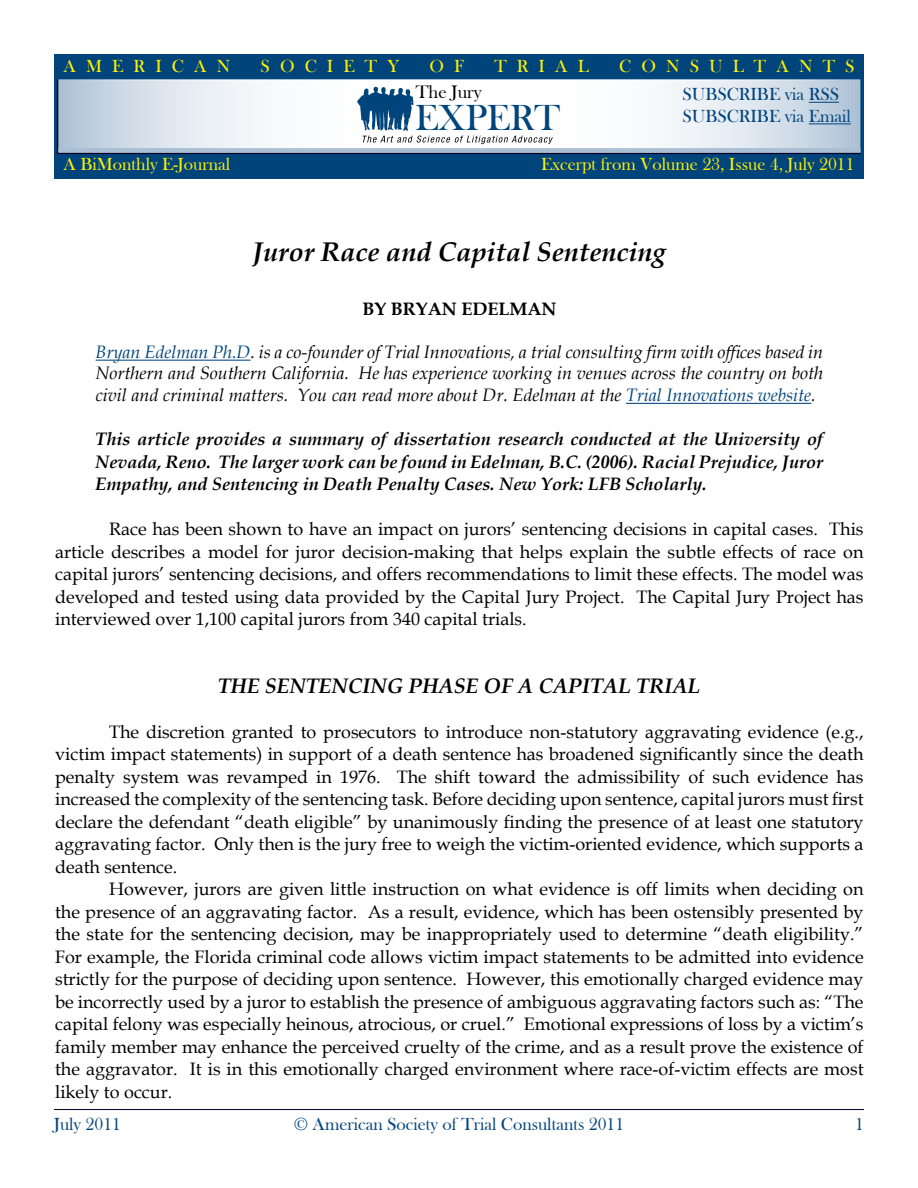
<style>
.page{position:relative;width:918px;height:1188px;background:#fff}
.page>*{position:absolute;margin:0;border:0;box-sizing:border-box;transform-origin:0 0}
.t1{font:37.35px "Bask Old Face";color:#00447c}
.t2{font:italic 700 27px "Book Antiqua";color:#000}
.t3{font:italic 700 21px "Book Antiqua";color:#000}
.t4{font:18.6px "Bask Old Face";color:#000}
.t5{font:18px/22.5px "Book Antiqua";color:#000;text-align:justify}
.t6{font:italic 18px/21.6px "Book Antiqua";color:#000;text-align:justify}
.t7{font:italic 700 18px/22.5px "Book Antiqua";color:#000;text-align:justify}
.t8{font:18px "Bask Old Face";color:#fff200}
.t9{font:18px/21.6px "Bask Old Face";color:#00447c}
.t10{font:700 18px "Book Antiqua";color:#000}
.s1{color:#00447c}
</style>
<div class="page">
<div style="left:54px;top:54px;width:810px;height:125px;background:#00447c"></div>
<svg style="left:61px;top:82px;width:796px;height:66px;background:#e5ebf1"></svg>
<div style="left:58px;top:79px;width:802px;height:74px;border:2px solid #fff"></div>
<hr style="left:809px;top:102px;width:30px;height:1px;background:#00447c">
<hr style="left:809px;top:123px;width:42px;height:1px;background:#00447c">
<svg style="left:357px;top:87px;width:196px;height:57px;background:#d1dbe3"></svg>
<hr style="left:57px;top:79px;width:1px;height:74px;background:#000027">
<hr style="left:57px;top:153px;width:804px;height:1px;background:#000027">
<div style="left:58px;top:148px;width:802px;height:5px;background:#aabfd4"></div>
<hr style="left:54px;top:1109px;width:810px;height:1px;background:#000027">
<hr style="left:96px;top:360px;width:155px;height:1px;background:#00447c">
<hr style="left:626px;top:403px;width:185px;height:1px;background:#00447c">
<p class="t8" style="left:63px;top:57px;width:168px">A M E R I C A N</p>
<p class="t8" style="left:261px;top:57px;width:140px">S O C I E T Y</p>
<p class="t8" style="left:430px;top:57px;width:36px">O F</p>
<p class="t8" style="left:494px;top:57px;width:96px">T R I A L</p>
<p class="t8" style="left:619px;top:57px;width:237px">C O N S U L T A N T S</p>
<p class="t8" style="left:63px;top:154px;width:168px">A BiMonthly E-Journal</p>
<p class="t4" style="left:416px;top:82px;width:67px">The Jury</p>
<h1 class="t1" style="left:415px;top:97px;width:146px">EXPERT</h1>
<p class="t9" style="left:682px;top:84px;width:170px">SUBSCRIBE via RSS<br>SUBSCRIBE via Email</p>
<p class="t8" style="left:541px;top:154px;width:315px">Excerpt from Volume 23, Issue 4, July 2011</p>
<h2 class="t2" style="left:253px;top:233px;width:415px">Juror Race and Capital Sentencing</h2>
<p class="t10" style="left:362px;top:296px;width:196px">BY BRYAN EDELMAN</p>
<p class="t6" style="left:96px;top:340px;width:729px"><span class="s1">Bryan Edelman Ph.D</span>. is a co-founder of Trial Innovations, a trial consulting firm with offices based in Northern and Southern California. He has experience working in venues across the country on both civil and criminal matters. You can read more about Dr. Edelman at the <span class="s1">Trial Innovations website</span>.</p>
<p class="t7" style="left:96px;top:428px;width:729px">This article provides a summary of dissertation research conducted at the University of Nevada, Reno. The larger work can be found in Edelman, B.C. (2006). Racial Prejudice, Juror Empathy, and Sentencing in Death Penalty Cases. New York: LFB Scholarly.</p>
<p class="t5" style="left:55px;top:517px;width:810px;text-indent:54px">Race has been shown to have an impact on jurors’ sentencing decisions in capital cases. This article describes a model for juror decision-making that helps explain the subtle effects of race on capital jurors’ sentencing decisions, and offers recommendations to limit these effects. The model was developed and tested using data provided by the Capital Jury Project. The Capital Jury Project has interviewed over 1,100 capital jurors from 340 capital trials.</p>
<p class="t3" style="left:218px;top:671px;width:484px">THE SENTENCING PHASE OF A CAPITAL TRIAL</p>
<p class="t5" style="left:55px;top:720px;width:810px;text-indent:54px">The discretion granted to prosecutors to introduce non-statutory aggravating evidence (e.g., victim impact statements) in support of a death sentence has broadened significantly since the death penalty system was revamped in 1976. The shift toward the admissibility of such evidence has increased the complexity of the sentencing task. Before deciding upon sentence, capital jurors must first declare the defendant “death eligible” by unanimously finding the presence of at least one statutory aggravating factor. Only then is the jury free to weigh the victim-oriented evidence, which supports a death sentence.</p>
<p class="t5" style="left:55px;top:877px;width:810px;text-indent:54px">However, jurors are given little instruction on what evidence is off limits when deciding on the presence of an aggravating factor. As a result, evidence, which has been ostensibly presented by the state for the sentencing decision, may be inappropriately used to determine “death eligibility.” For example, the Florida criminal code allows victim impact statements to be admitted into evidence strictly for the purpose of deciding upon sentence. However, this emotionally charged evidence may be incorrectly used by a juror to establish the presence of ambiguous aggravating factors such as: “The capital felony was especially heinous, atrocious, or cruel.” Emotional expressions of loss by a victim’s family member may enhance the perceived cruelty of the crime, and as a result prove the existence of the aggravator. It is in this emotionally charged environment where race-of-victim effects are most likely to occur.</p>
<p class="t9" style="left:54px;top:1113px;width:69px">July 2011</p>
<p class="t9" style="left:294px;top:1113px;width:332px">© American Society of Trial Consultants 2011</p>
<p class="t9" style="left:855px;top:1113px;width:10px">1</p>
</div>
